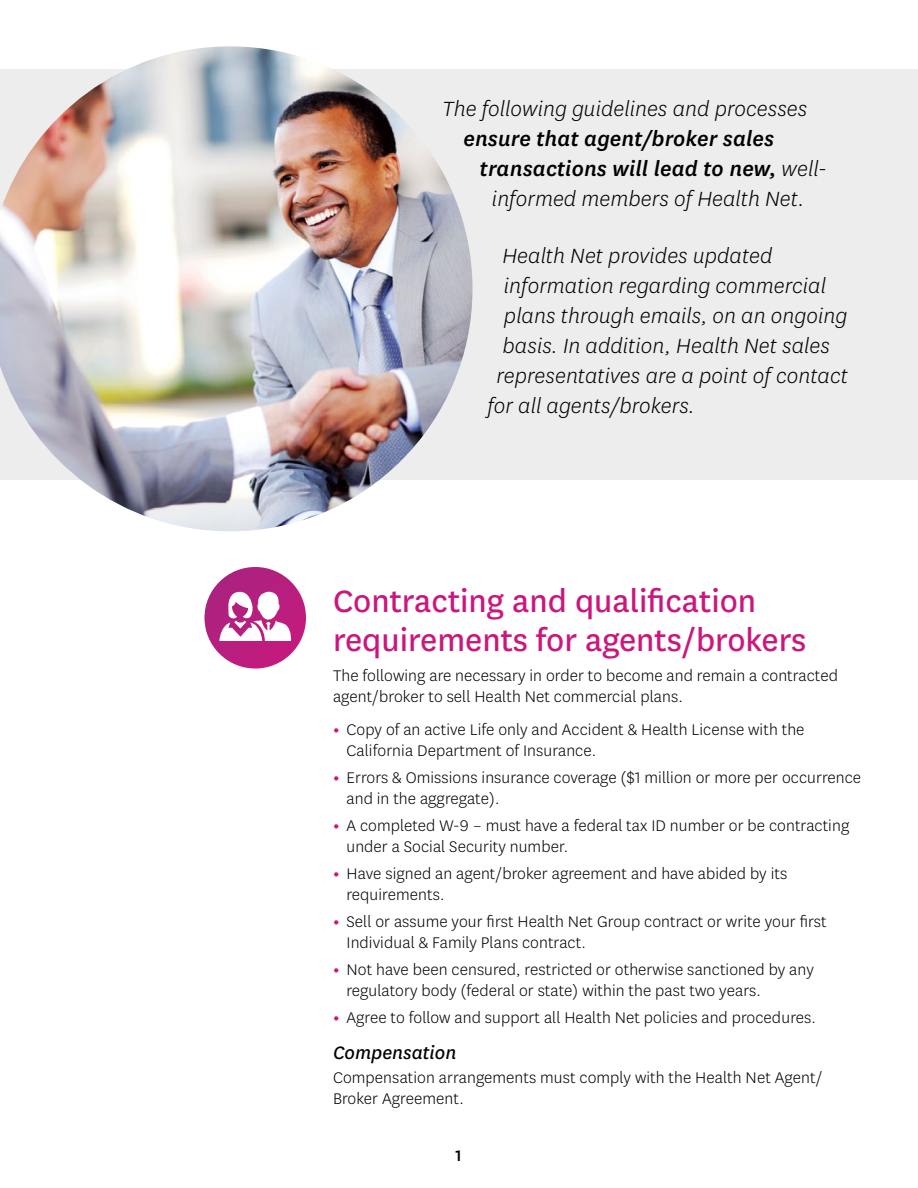
<style>
.page{position:relative;width:918px;height:1188px;background:#fff}
.page>*{position:absolute;margin:0;border:0;box-sizing:border-box;transform-origin:0 0}
.t1{font:36px/39px "Centene Sans";color:#cb177d}
.t2{font:italic 300 24px "Centene Sans";letter-spacing:.005em;color:#000}
.t3{font:italic 500 24px "Centene Sans";letter-spacing:.005em;color:#000}
.t4{font:italic 21px "Centene Sans";color:#000}
.t5{font:300 18px/21px "Centene Sans";letter-spacing:.005em;color:#000}
.t6{font:500 18px "Centene Sans";color:#000}
.s1{font-weight:300}
.s2{font-weight:700;color:#cb177d}
</style>
<div class="page">
<div style="left:0;top:69px;width:918px;height:411px;background:#ededee"></div>
<svg style="left:204px;top:567px;width:102px;height:102px;background:#b92480"></svg>
<img style="left:0;top:46px;width:472px;height:485px">
<svg style="left:219px;top:590px;width:73px;height:51px"></svg>
<p class="t2" style="left:442px;top:94px;width:366px">The following guidelines and processes</p>
<p class="t3" style="left:464px;top:123px;width:312px">ensure that agent/broker sales</p>
<p class="t3" style="left:480px;top:153px;width:349px">transactions will lead to new, <span class="s1">well-</span></p>
<p class="t2" style="left:492px;top:184px;width:314px">informed members of Health Net.</p>
<p class="t2" style="left:502px;top:241px;width:271px">Health Net provides updated</p>
<p class="t2" style="left:504px;top:271px;width:323px">information regarding commercial</p>
<p class="t2" style="left:504px;top:301px;width:345px">plans through emails, on an ongoing</p>
<p class="t2" style="left:502px;top:331px;width:329px">basis. In addition, Health Net sales</p>
<p class="t2" style="left:496px;top:361px;width:353px">representatives are a point of contact</p>
<p class="t2" style="left:487px;top:391px;width:209px">for all agents/brokers.</p>
<h2 class="t1" style="left:333px;top:580px;width:475px">Contracting and qualification requirements for agents/brokers</h2>
<p class="t5" style="left:333px;top:665px;width:507px">The following are necessary in order to become and remain a contracted agent/broker to sell Health Net commercial plans.</p>
<p class="t5" style="left:346px;top:719px;width:460px;text-indent:-14px"><span class="s2">•</span> Copy of an active Life only and Accident &amp; Health License with the<br>California Department of Insurance.</p>
<p class="t5" style="left:346px;top:767px;width:516px;text-indent:-14px"><span class="s2">•</span> Errors &amp; Omissions insurance coverage ($1 million or more per occurrence and in the aggregate).</p>
<p class="t5" style="left:346px;top:815px;width:504px;text-indent:-14px"><span class="s2">•</span> A completed W-9 – must have a federal tax ID number or be contracting under a Social Security number.</p>
<p class="t5" style="left:346px;top:863px;width:442px;text-indent:-14px"><span class="s2">•</span> Have signed an agent/broker agreement and have abided by its requirements.</p>
<p class="t5" style="left:346px;top:911px;width:482px;text-indent:-14px"><span class="s2">•</span> Sell or assume your first Health Net Group contract or write your first<br>Individual &amp; Family Plans contract.</p>
<p class="t5" style="left:346px;top:959px;width:469px;text-indent:-14px"><span class="s2">•</span> Not have been censured, restricted or otherwise sanctioned by any regulatory body (federal or state) within the past two years.</p>
<p class="t5" style="left:333px;top:1007px;width:484px"><span class="s2">•</span> Agree to follow and support all Health Net policies and procedures.</p>
<h3 class="t4" style="left:333px;top:1039px;width:125px">Compensation</h3>
<p class="t5" style="left:333px;top:1067px;width:491px">Compensation arrangements must comply with the Health Net Agent/<br>Broker Agreement.</p>
<p class="t6" style="left:456px;top:1144px;width:8px">1</p>
</div>
